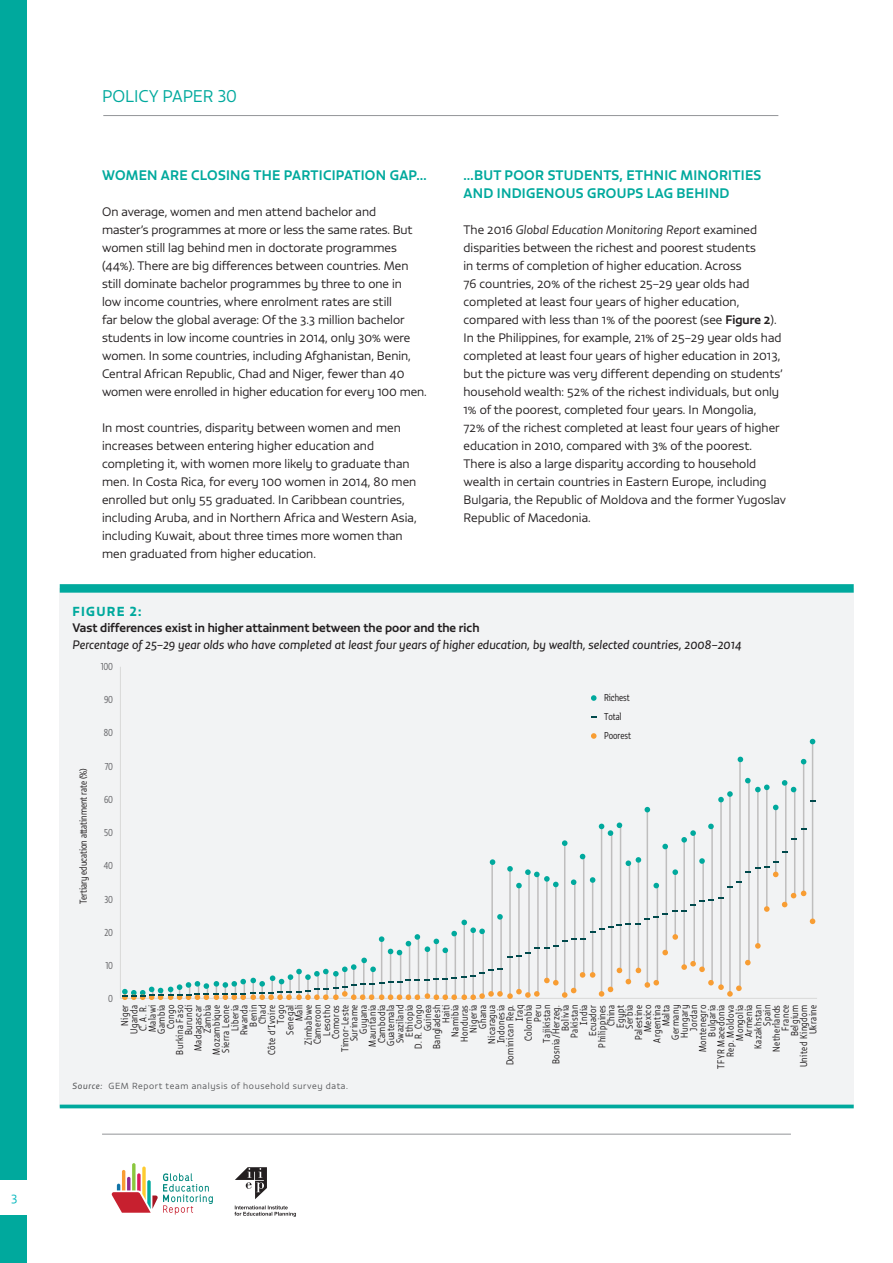
<style>
.page{position:relative;width:893px;height:1263px;background:#fff}
.page>*{position:absolute;margin:0;border:0;box-sizing:border-box;transform-origin:0 0}
.t1{font:300 16.5px "Vita Std";color:#00a99d}
.Head_2__GMR_H4{font:500 13.5px/18px "Vita Std";letter-spacing:.02em;color:#00a99d}
.Figure_Number{font:12.75px "Vita Std Bld";letter-spacing:.1em;color:#00a99d}
.Body{font:300 12px/18px "Vita Std";letter-spacing:.005em;color:#231f20}
.Figure_Subtitle{font:italic 12px "Vita Std";color:#231f20}
.Figure_Number-2{font:500 12px "Vita Std";color:#231f20}
.t2{font:300 12px "Vita Std";color:#00b6bc}
.t3{font:300 9.75px/9.1px "Vita Cond Std";letter-spacing:.05em;color:#231f20;text-align:right}
.t4{font:300 9.75px/18.9px "Vita Cond Std";color:#231f20}
.t5{font:300 9.75px "Vita Cond Std";letter-spacing:-.015em;color:#636366}
.Note_Source{font:300 8.7px "Vita Std";letter-spacing:.07em;color:#57585a}
.s1{font-style:italic}
.s2{font-weight:500}
.s3{font-weight:400;font-style:italic}
</style>
<div class="page">
<svg style="left:112px;top:1163px;width:101px;height:52px"></svg>
<div style="left:0;top:0;width:27px;height:1263px;background:#00a99d"></div>
<div style="left:0;top:1180px;width:30px;height:35px;background:#fff"></div>
<hr style="left:102px;top:1134px;width:689px;height:1px;background:#939598">
<hr style="left:103px;top:115px;width:675px;height:1px;background:#939598">
<svg style="left:234px;top:1205px;width:62px;height:12px"></svg>
<svg style="left:235px;top:1167px;width:32px;height:32px"></svg>
<div style="left:60px;top:588px;width:794px;height:518px;background:#f2f3f4"></div>
<div style="left:60px;top:584px;width:794px;height:9px;background:#00a99d"></div>
<svg style="left:60px;top:1104px;width:794px;height:4px;background:#25b4aa"></svg>
<hr style="left:120px;top:667px;width:1px;height:331px;background:#d9d9d8">
<hr style="left:120px;top:998px;width:697px;height:1px;background:#d9d9d8">
<hr style="left:647px;top:811px;width:1px;height:174px;background:#bfbebe">
<hr style="left:720px;top:800px;width:2px;height:187px;background:#bfbebe">
<hr style="left:729px;top:795px;width:2px;height:200px;background:#bfbebe">
<hr style="left:739px;top:759px;width:2px;height:229px;background:#bfbebe">
<hr style="left:748px;top:781px;width:2px;height:182px;background:#bfbebe">
<hr style="left:757px;top:791px;width:2px;height:156px;background:#bfbebe">
<hr style="left:766px;top:787px;width:1px;height:123px;background:#bfbebe">
<hr style="left:775px;top:808px;width:1px;height:67px;background:#bfbebe">
<hr style="left:785px;top:783px;width:1px;height:123px;background:#bfbebe">
<hr style="left:794px;top:791px;width:1px;height:106px;background:#bfbebe">
<hr style="left:803px;top:762px;width:1px;height:131px;background:#bfbebe">
<hr style="left:812px;top:743px;width:1px;height:179px;background:#bfbebe">
<svg style="left:591px;top:695px;width:6px;height:6px"></svg>
<svg style="left:591px;top:733px;width:6px;height:6px"></svg>
<svg style="left:645px;top:807px;width:5px;height:5px"></svg>
<svg style="left:718px;top:791px;width:15px;height:11px"></svg>
<svg style="left:738px;top:757px;width:5px;height:5px"></svg>
<svg style="left:745px;top:778px;width:25px;height:14px"></svg>
<svg style="left:773px;top:805px;width:5px;height:5px"></svg>
<svg style="left:782px;top:780px;width:14px;height:12px"></svg>
<svg style="left:801px;top:759px;width:5px;height:5px"></svg>
<svg style="left:810px;top:739px;width:5px;height:5px"></svg>
<svg style="left:122px;top:822px;width:693px;height:178px"></svg>
<p class="t2" style="left:11px;top:1189px;width:8px">3</p>
<h1 class="t1" style="left:102px;top:85px;width:137px">POLICY PAPER 30</h1>
<p class="Head_2__GMR_H4" style="left:102px;top:166px;width:326px">WOMEN ARE CLOSING THE PARTICIPATION GAP…</p>
<p class="Body" style="left:102px;top:203px;width:326px">On average, women and men attend bachelor and<br>master’s programmes at more or less the same rates. But women still lag behind men in doctorate programmes (44%). There are big differences between countries. Men still dominate bachelor programmes by three to one in<br>low income countries, where enrolment rates are still<br>far below the global average: Of the 3.3 million bachelor students in low income countries in 2014, only 30% were women. In some countries, including Afghanistan, Benin, Central African Republic, Chad and Niger, fewer than 40 women were enrolled in higher education for every 100 men.</p>
<p class="Body" style="left:102px;top:419px;width:316px">In most countries, disparity between women and men increases between entering higher education and completing it, with women more likely to graduate than men. In Costa Rica, for every 100 women in 2014, 80 men enrolled but only 55 graduated. In Caribbean countries, including Aruba, and in Northern Africa and Western Asia, including Kuwait, about three times more women than men graduated from higher education.</p>
<p class="Head_2__GMR_H4" style="left:463px;top:166px;width:299px">…BUT POOR STUDENTS, ETHNIC MINORITIES<br>AND INDIGENOUS GROUPS LAG BEHIND</p>
<p class="Body" style="left:463px;top:221px;width:324px">The 2016 <span class="s1">Global Education Monitoring Report</span> examined disparities between the richest and poorest students<br>in terms of completion of higher education. Across<br>76 countries, 20% of the richest 25–29 year olds had completed at least four years of higher education, compared with less than 1% of the poorest (see <span class="s2">Figure 2</span>).<br>In the Philippines, for example, 21% of 25–29 year olds had completed at least four years of higher education in 2013, but the picture was very different depending on students’ household wealth: 52% of the richest individuals, but only 1% of the poorest, completed four years. In Mongolia,<br>72% of the richest completed at least four years of higher education in 2010, compared with 3% of the poorest.<br>There is also a large disparity according to household wealth in certain countries in Eastern Europe, including Bulgaria, the Republic of Moldova and the former Yugoslav Republic of Macedonia.</p>
<p class="Figure_Number" style="left:72px;top:602px;width:70px">FIGURE 2:</p>
<p class="Figure_Number-2" style="left:72px;top:620px;width:409px">Vast differences exist in higher attainment between the poor and the rich</p>
<p class="Figure_Subtitle" style="left:72px;top:636px;width:671px">Percentage of 25–29 year olds who have completed at least four years of higher education, by wealth, selected countries, 2008–2014</p>
<p class="t4" style="left:74px;top:904px;width:138px;rotate:-90deg">Tertiary education attatinment rate (%)</p>
<p class="t5" style="left:101px;top:660px;width:14px">100</p>
<p class="t5" style="left:104px;top:694px;width:11px">90</p>
<p class="t5" style="left:104px;top:727px;width:11px">80</p>
<p class="t5" style="left:105px;top:760px;width:10px">70</p>
<p class="t5" style="left:104px;top:793px;width:11px">60</p>
<p class="t4" style="left:604px;top:688px;width:28px">Richest<br>Total<br>Poorest</p>
<p class="t5" style="left:104px;top:826px;width:10px">50</p>
<p class="t5" style="left:104px;top:860px;width:11px">40</p>
<p class="t5" style="left:104px;top:893px;width:10px">30</p>
<p class="t5" style="left:104px;top:926px;width:10px">20</p>
<p class="t5" style="left:105px;top:959px;width:9px">10</p>
<p class="t5" style="left:108px;top:992px;width:6px">0</p>
<p class="t3" style="left:120px;top:1069px;width:65px;rotate:-90deg">Niger<br>Uganda<br>C. A. R.<br>Malawi<br>Gambia<br>Congo<br>Burkina Faso<br>Burundi<br>Madagascar<br>Zambia<br>Mozambique<br>Sierra Leone<br>Liberia<br>Rwanda<br>Benin<br>Chad<br>Côte d’Ivoire<br>Togo<br>Senegal<br>Mali<br>Zimbabwe<br>Cameroon<br>Lesotho<br>Comoros<br>Timor-Leste<br>Suriname<br>Guyana<br>Mauritania<br>Cambodia<br>Guatemala<br>Swaziland<br>Ethiopia<br>D. R. Congo<br>Guinea<br>Bangladesh<br>Haiti<br>Namibia<br>Honduras<br>Nigeria<br>Ghana<br>Nicaragua<br>Indonesia<br>Dominican Rep.<br>Iraq<br>Colombia<br>Peru<br>Tajikistan<br>Bosnia/Herzeg.<br>Bolivia<br>Pakistan<br>India<br>Ecuador<br>Philippines<br>China<br>Egypt<br>Serbia<br>Palestine<br>Mexico<br>Argentina<br>Malta<br>Germany<br>Hungary<br>Jordan<br>Montenegro<br>Bulgaria<br>TFYR Macedonia<br>Rep. Moldova<br>Mongolia<br>Armenia<br>Kazakhstan<br>Spain<br>Netherlands<br>France<br>Belgium<br>United Kingdom<br>Ukraine</p>
<p class="Note_Source" style="left:72px;top:1081px;width:277px"><span class="s3">Source:</span> GEM Report team analysis of household survey data.</p>
</div>
